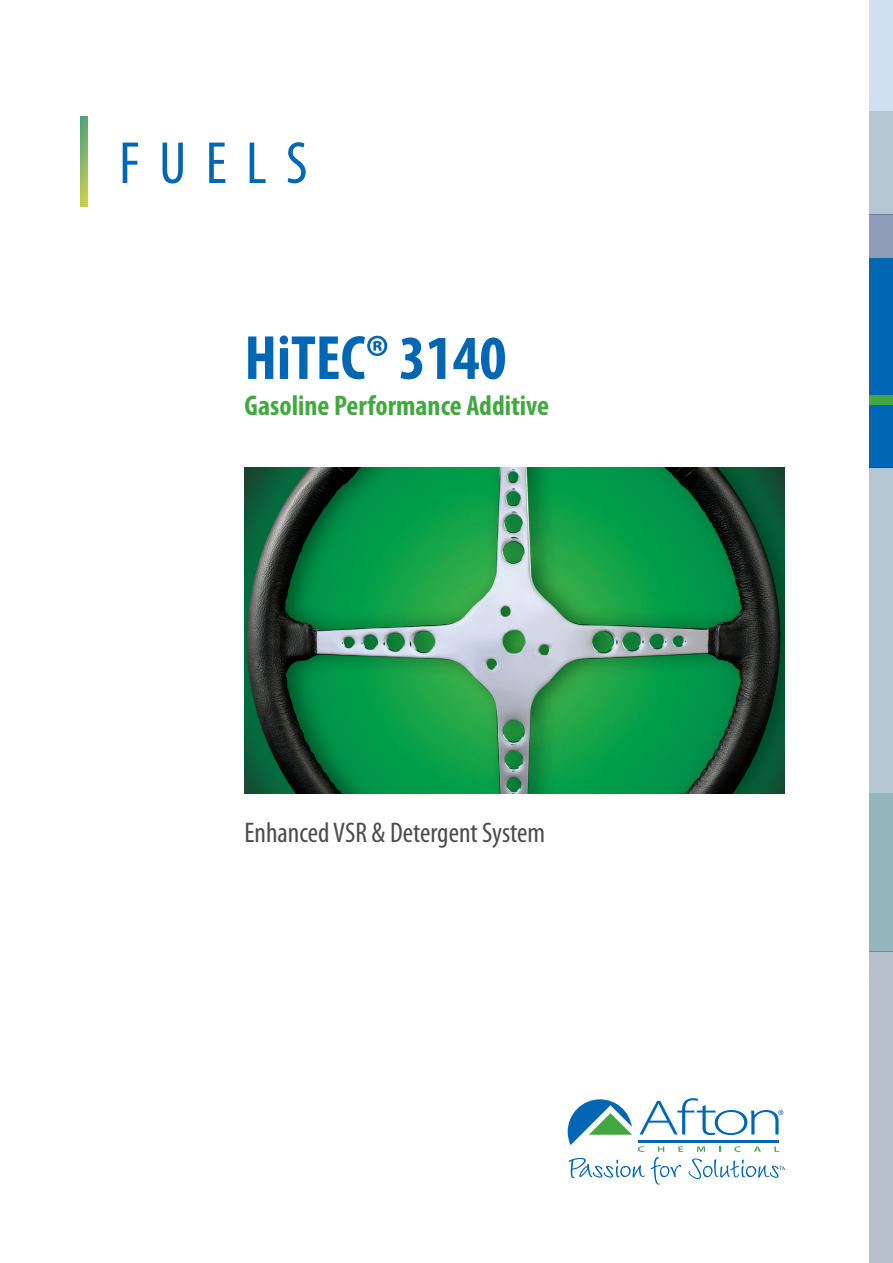
<style>
.page{position:relative;width:893px;height:1263px;background:#fff}
.page>*{position:absolute;margin:0;border:0;box-sizing:border-box;transform-origin:0 0}
.t1{font:700 condensed 63px "Myriad Pro";color:#0166b3}
.t2{font:condensed 60px "Myriad Pro";letter-spacing:.32em;color:#0166b3}
.t3{font:condensed 28.5px "Myriad Pro";color:#4b4c4d}
.t4{font:700 condensed 28.5px "Myriad Pro";color:#43a842}
</style>
<div class="page">
<svg style="left:568px;top:1098px;width:216px;height:86px"></svg>
<div style="left:870px;top:0;width:23px;height:111px;background:#cfe1f1"></div>
<div style="left:870px;top:111px;width:23px;height:103px;background:#b5c6d3"></div>
<div style="left:870px;top:214px;width:23px;height:44px;background:#8f9cb8"></div>
<div style="left:870px;top:258px;width:23px;height:210px;background:#0166b3"></div>
<div style="left:870px;top:395px;width:23px;height:10px;background:#43a842"></div>
<div style="left:870px;top:468px;width:23px;height:325px;background:#b5c6d3"></div>
<div style="left:870px;top:793px;width:23px;height:158px;background:#95b5bc"></div>
<div style="left:870px;top:951px;width:23px;height:312px;background:#b6bfc9"></div>
<img style="left:81px;top:117px;width:6px;height:89px">
<img style="left:244px;top:468px;width:540px;height:325px">
<p class="t2" style="left:119px;top:127px;width:190px">FUELS</p>
<p class="t1" style="left:244px;top:319px;width:263px">HiTEC® 3140</p>
<p class="t4" style="left:244px;top:388px;width:306px">Gasoline Performance Additive</p>
<p class="t3" style="left:244px;top:815px;width:302px">Enhanced VSR &amp; Detergent System</p>
</div>
